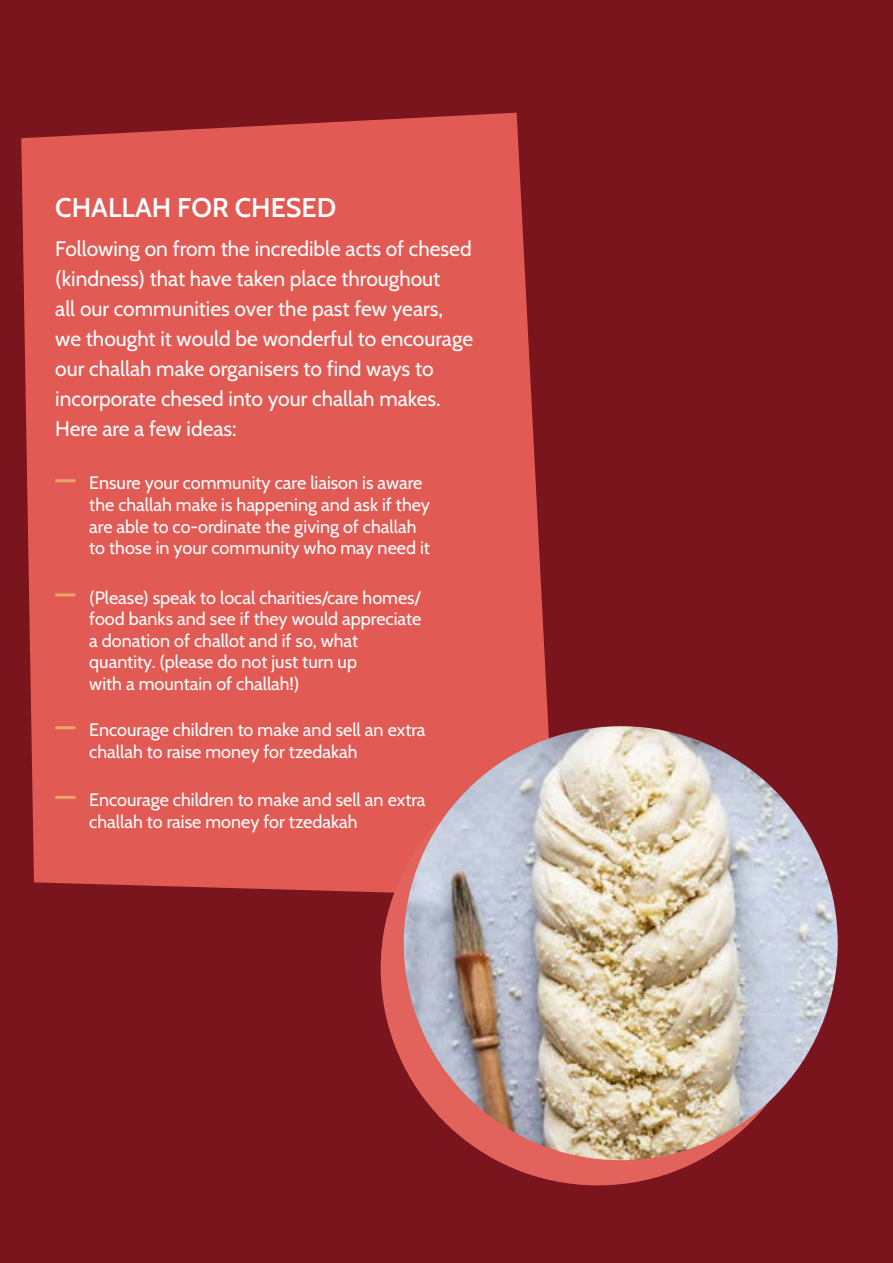
<style>
.page{position:relative;width:893px;height:1263px;background:#7b151d}
.page>*{position:absolute;margin:0;border:0;box-sizing:border-box;transform-origin:0 0}
.t1{font:600 27px "Cabin";color:#fff}
.t2{font:21px/30px "Cabin";color:#fff}
.t3{font:18px/21.6px "Cabin";color:#fff}
</style>
<div class="page">
<svg style="left:21px;top:113px;width:536px;height:782px;background:#da544f"></svg>
<hr style="left:55px;top:479px;width:20px;height:3px;background:#e7a76a">
<hr style="left:55px;top:593px;width:20px;height:3px;background:#e7a76a">
<hr style="left:55px;top:726px;width:20px;height:3px;background:#e7a76a">
<hr style="left:55px;top:796px;width:20px;height:3px;background:#e7a76a">
<div style="left:381px;top:751px;width:434px;height:434px;background:#e2625c;border-radius:50%"></div>
<img style="left:404px;top:726px;width:434px;height:434px;border-radius:217px">
<h1 class="t1" style="left:55px;top:186px;width:283px">CHALLAH FOR CHESED</h1>
<p class="t2" style="left:55px;top:232px;width:419px">Following on from the incredible acts of chesed (kindness) that have taken place throughout<br>all our communities over the past few years, we thought it would be wonderful to encourage our challah make organisers to find ways to incorporate chesed into your challah makes.<br>Here are a few ideas:</p>
<p class="t3" style="left:89px;top:471px;width:342px">Ensure your community care liaison is aware the challah make is happening and ask if they are able to co-ordinate the giving of challah to those in your community who may need it</p>
<p class="t3" style="left:89px;top:585px;width:333px">(Please) speak to local charities/care homes/ food banks and see if they would appreciate a donation of challot and if so, what quantity. (please do not just turn up<br>with a mountain of challah!)</p>
<p class="t3" style="left:89px;top:718px;width:338px">Encourage children to make and sell an extra challah to raise money for tzedakah</p>
<p class="t3" style="left:89px;top:788px;width:338px">Encourage children to make and sell an extra challah to raise money for tzedakah</p>
</div>
